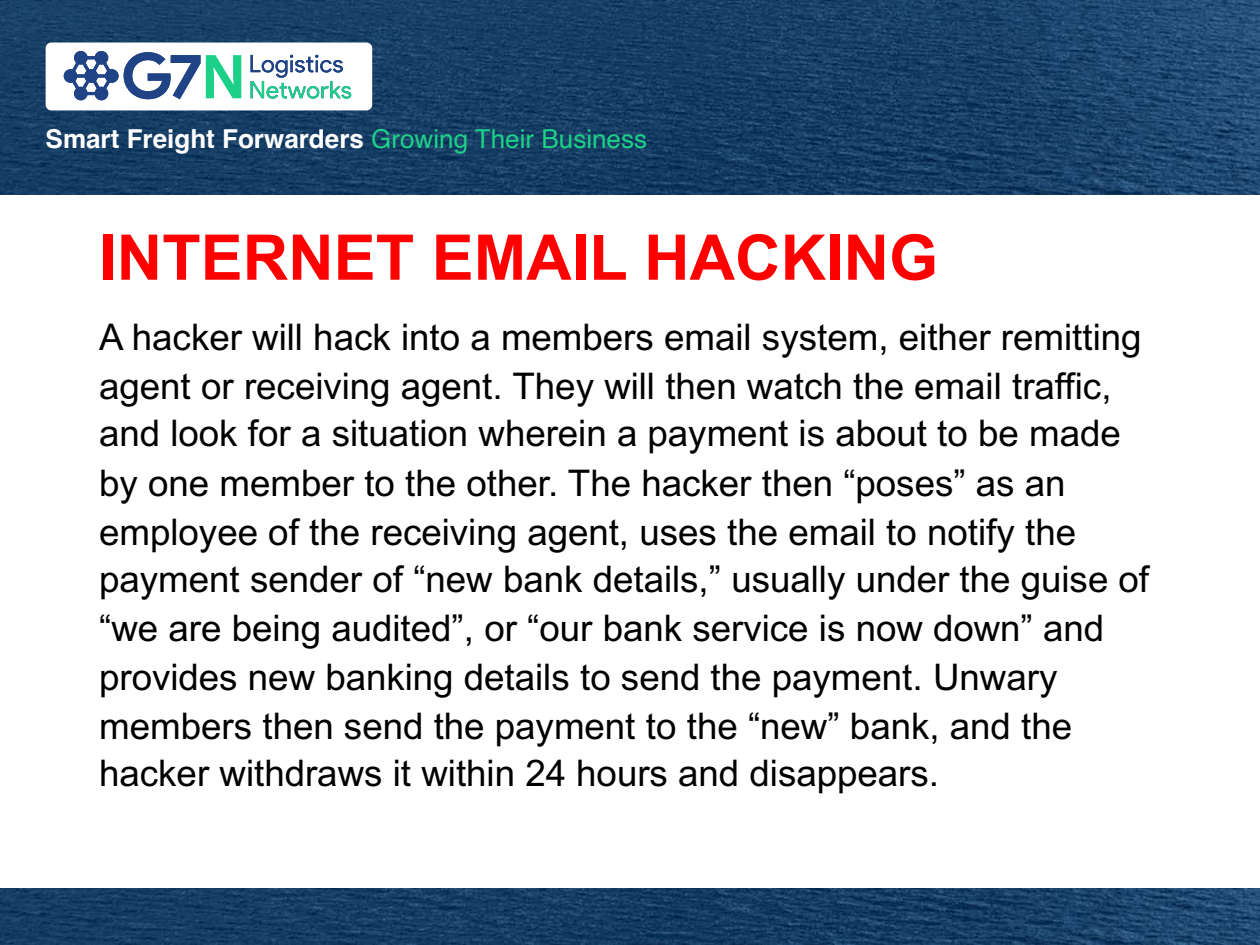
<style>
.page{position:relative;width:1260px;height:945px;background:#fff}
.page>*{position:absolute;margin:0;border:0;box-sizing:border-box;transform-origin:0 0}
.t1{font:700 63px "Arial";color:#f00}
.t2{font:36.75px/48.5px "Arial";color:#000}
.t3{font:700 26.07px "Helvetica";color:#fff}
.s1{font-weight:400;color:#1cd187}
</style>
<div class="page">
<img style="left:0;top:0;width:1260px;height:195px">
<img style="left:0;top:888px;width:1260px;height:57px">
<div style="left:46px;top:43px;width:326px;height:67px;background:#fff;border-radius:6px"></div>
<svg style="left:251px;top:55px;width:100px;height:44px"></svg>
<svg style="left:64px;top:51px;width:177px;height:49px"></svg>
<p class="t3" style="left:46px;top:123px;width:603px">Smart Freight Forwarders <span class="s1">Growing Their Business</span></p>
<h1 class="t1" style="left:99px;top:213px;width:840px">INTERNET EMAIL HACKING</h1>
<p class="t2" style="left:99px;top:313px;width:1051px">A hacker will hack into a members email system, either remitting agent or receiving agent. They will then watch the email traffic, and look for a situation wherein a payment is about to be made by one member to the other. The hacker then “poses” as an employee of the receiving agent, uses the email to notify the payment sender of “new bank details,” usually under the guise of “we are being audited”, or “our bank service is now down” and provides new banking details to send the payment. Unwary members then send the payment to the “new” bank, and the hacker withdraws it within 24 hours and disappears.</p>
</div>
